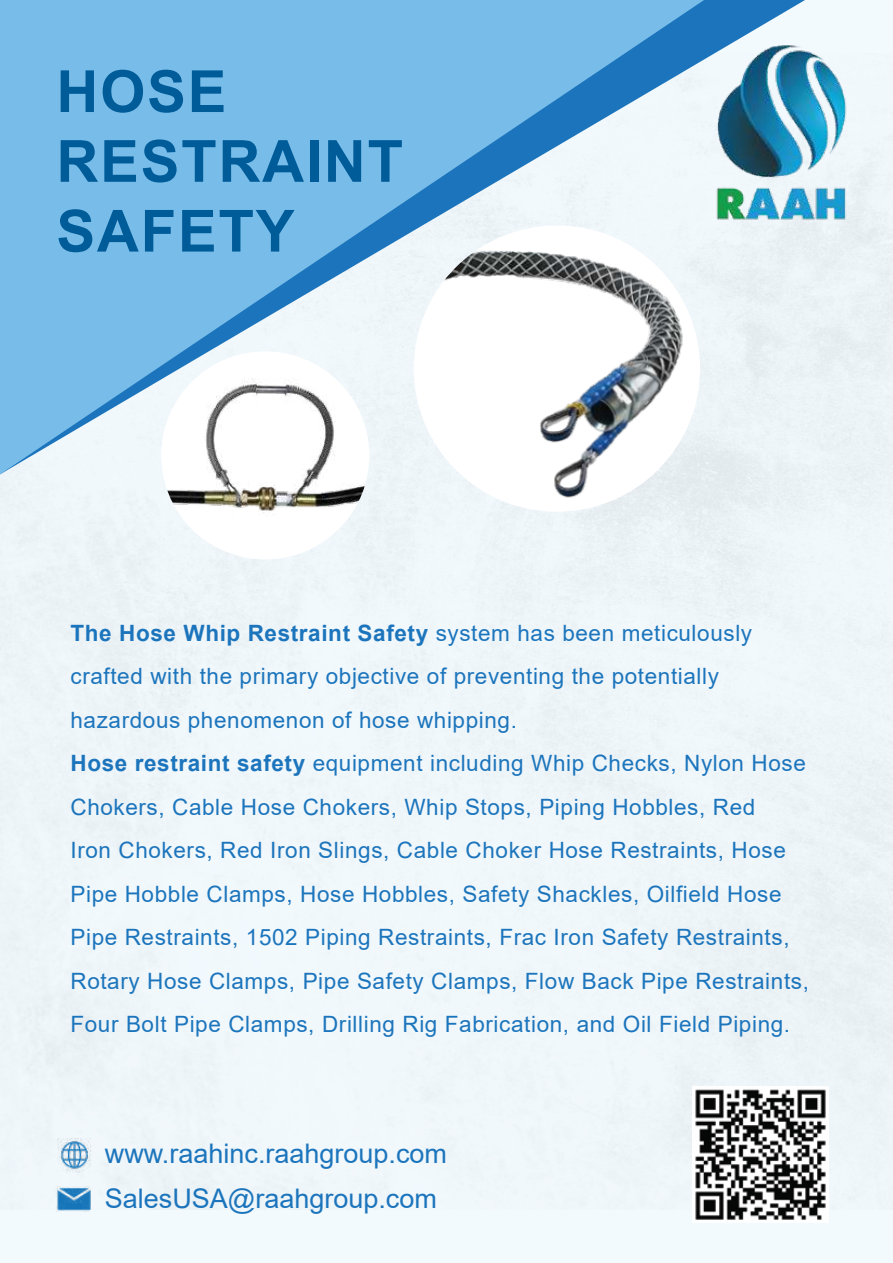
<style>
.page{position:relative;width:893px;height:1263px;background:#ebf7fe}
.page>*{position:absolute;margin:0;border:0;box-sizing:border-box;transform-origin:0 0}
.t1{font:700 58.2px/69.8px "Arial";letter-spacing:.03em;color:#005b99}
.t2{font:27px/45px "Arial";color:#1c75bc}
.t3{font:22.5px/43.5px "Arial";letter-spacing:.025em;color:#1c75bc}
.s1{font-weight:700}
</style>
<div class="page">
<svg style="left:704px;top:0;width:101px;height:474px"></svg>
<svg style="left:0;top:0;width:704px;height:474px;fill:#78bde9"></svg>
<img style="left:669px;top:18px;width:224px;height:224px">
<img style="left:56px;top:1186px;width:35px;height:25px">
<img style="left:57px;top:1138px;width:34px;height:35px">
<img style="left:692px;top:1086px;width:136px;height:136px">
<div style="left:161px;top:351px;width:208px;height:208px;background:#fff;border-radius:50%"></div>
<img style="left:161px;top:370px;width:208px;height:156px">
<img style="left:414px;top:237px;width:286px;height:275px">
<h1 class="t1" style="left:56px;top:57px;width:348px">HOSE<br>RESTRAINT<br>SAFETY</h1>
<p class="t3" style="left:70px;top:611px;width:740px"><span class="s1">The Hose Whip Restraint Safety</span> system has been meticulously crafted with the primary objective of preventing the potentially hazardous phenomenon of hose whipping.<br><span class="s1">Hose restraint safety</span> equipment including Whip Checks, Nylon Hose Chokers, Cable Hose Chokers, Whip Stops, Piping Hobbles, Red<br>Iron Chokers, Red Iron Slings, Cable Choker Hose Restraints, Hose Pipe Hobble Clamps, Hose Hobbles, Safety Shackles, Oilfield Hose Pipe Restraints, 1502 Piping Restraints, Frac Iron Safety Restraints, Rotary Hose Clamps, Pipe Safety Clamps, Flow Back Pipe Restraints, Four Bolt Pipe Clamps, Drilling Rig Fabrication, and Oil Field Piping.</p>
<p class="t2" style="left:105px;top:1131px;width:344px">www.raahinc.raahgroup.com<br>SalesUSA@raahgroup.com</p>
</div>
